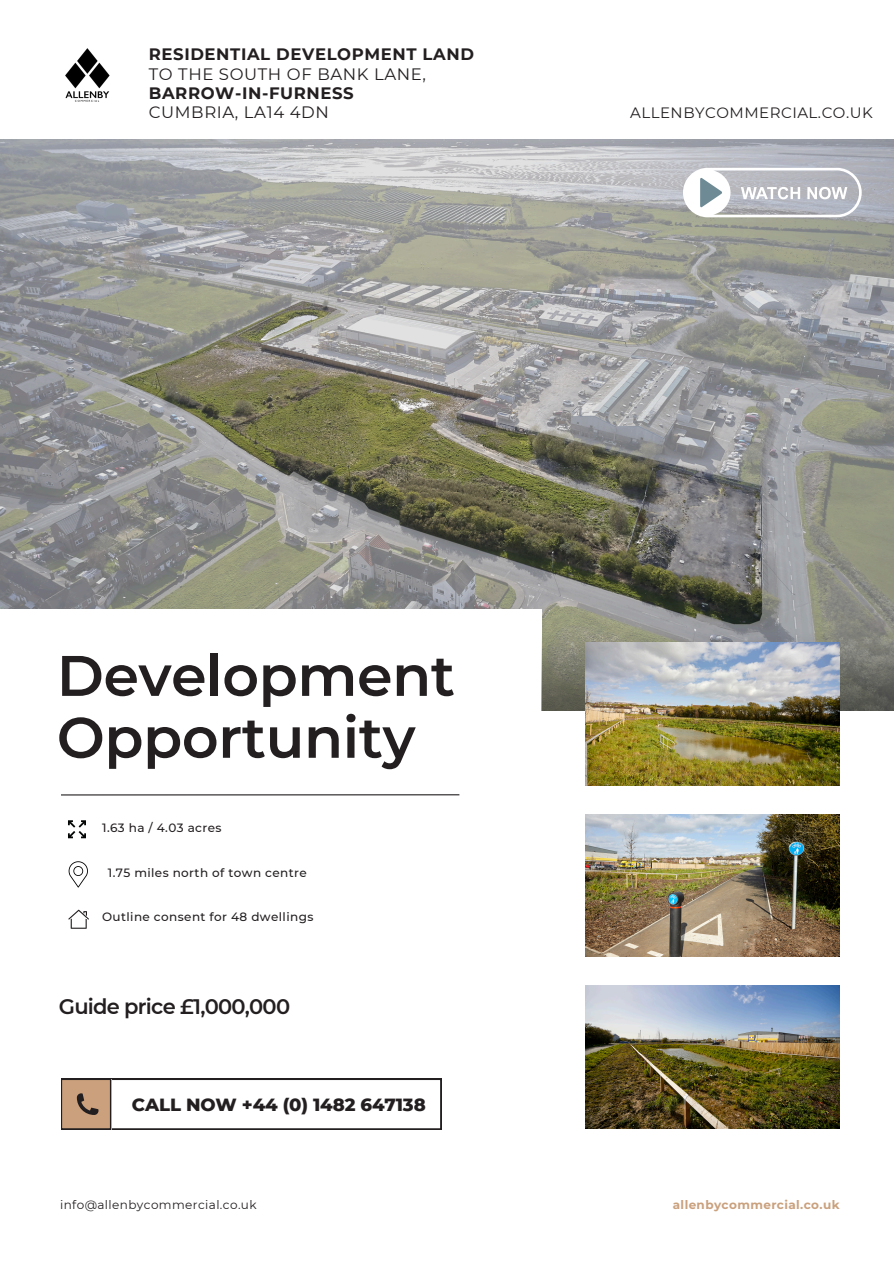
<style>
.page{position:relative;width:894px;height:1264px;background:#fff}
.page>*{position:absolute;margin:0;border:0;box-sizing:border-box;transform-origin:0 0}
.t1{font:600 57px/61.8px "Montserrat";letter-spacing:-.005em;color:#231f20}
.t2{font:600 21px "Montserrat";letter-spacing:-.035em;color:#231f20}
.t3{font:800 18px "Montserrat";letter-spacing:-.005em;color:#231f20}
.t4{font:700 16.5px/19.2px "Montserrat";letter-spacing:.035em;color:#231f20}
.t5{font:15px "Montserrat";letter-spacing:.035em;color:#231f20}
.t6{font:500 12px "Montserrat";letter-spacing:.035em;color:#231f20}
.t7{font:12px "Montserrat";letter-spacing:.035em;color:#231f20}
.t8{font:700 12px "Montserrat";letter-spacing:.035em;color:#caa17d}
.s1{font-weight:400}
</style>
<div class="page">
<img style="left:0;top:140px;width:893px;height:469px">
<img style="left:585px;top:814px;width:254px;height:142px">
<img style="left:585px;top:985px;width:254px;height:143px">
<hr style="left:61px;top:794px;width:398px;height:1px;background:#231f20">
<img style="left:541px;top:535px;width:352px;height:175px">
<img style="left:585px;top:642px;width:254px;height:143px">
<svg style="left:68px;top:820px;width:18px;height:18px"></svg>
<svg style="left:61px;top:1078px;width:380px;height:51px"></svg>
<img style="left:65px;top:48px;width:45px;height:54px">
<svg style="left:682px;top:168px;width:179px;height:49px"></svg>
<svg style="left:68px;top:909px;width:21px;height:19px"></svg>
<svg style="left:69px;top:861px;width:19px;height:26px"></svg>
<h4 class="t4" style="left:149px;top:45px;width:326px">RESIDENTIAL DEVELOPMENT LAND<br><span class="s1">TO THE SOUTH OF BANK LANE,<br></span>BARROW-IN-FURNESS<br><span class="s1">CUMBRIA, LA14 4DN</span></h4>
<p class="t5" style="left:630px;top:103px;width:244px">ALLENBYCOMMERCIAL.CO.UK</p>
<h5 class="t1" style="left:57px;top:644px;width:399px">Development<br>Opportunity</h5>
<p class="t6" style="left:102px;top:820px;width:121px">1.63 ha / 4.03 acres</p>
<p class="t6" style="left:108px;top:865px;width:200px">1.75 miles north of town centre</p>
<h6 class="t6" style="left:102px;top:909px;width:213px">Outline consent for 48 dwellings</h6>
<h1 class="t2" style="left:59px;top:993px;width:233px">Guide price £1,000,000</h1>
<p class="t3" style="left:132px;top:1093px;width:295px">CALL NOW +44 (0) 1482 647138</p>
<p class="t7" style="left:60px;top:1197px;width:198px">info@allenbycommercial.co.uk</p>
<h6 class="t8" style="left:672px;top:1197px;width:168px">allenbycommercial.co.uk</h6>
</div>
